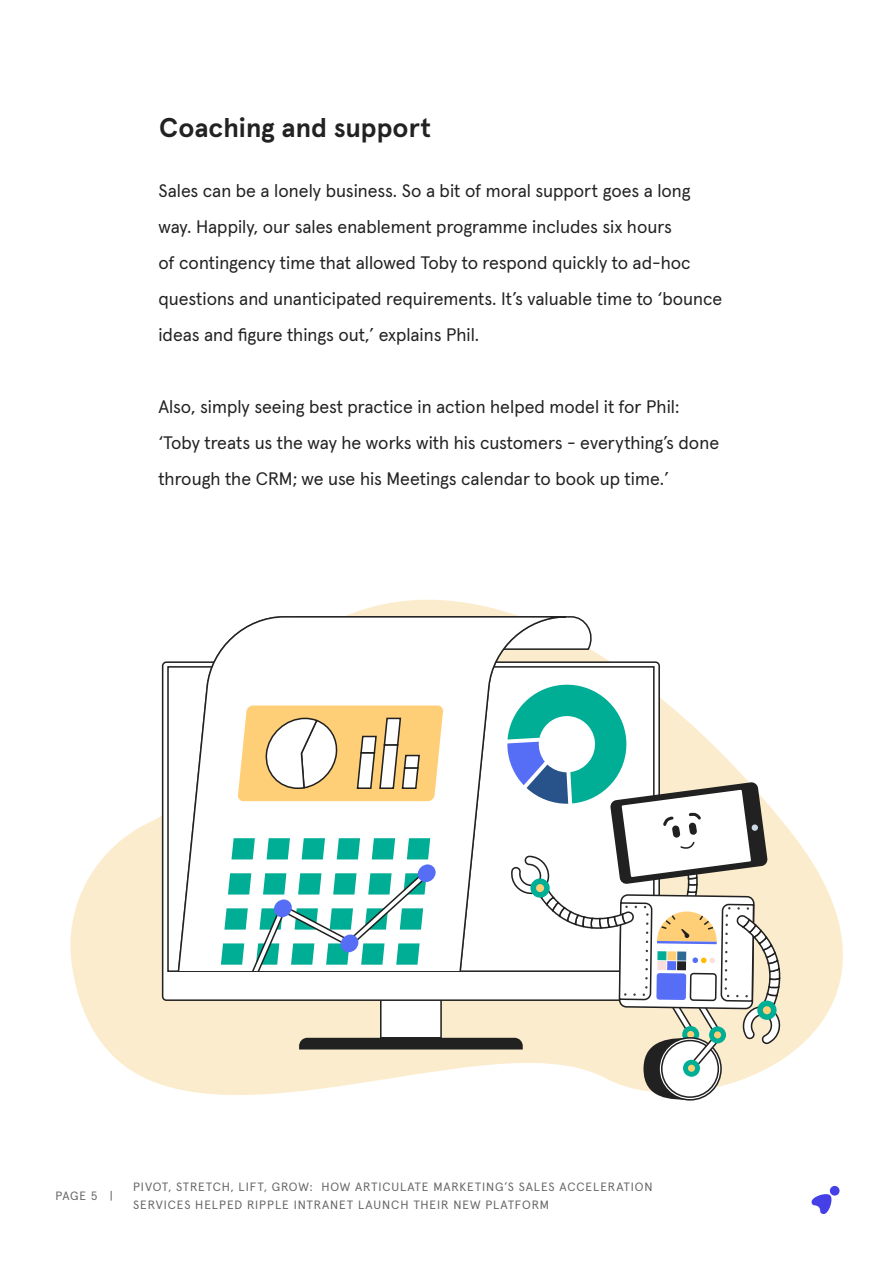
<style>
.page{position:relative;width:893px;height:1263px;background:#fff}
.page>*{position:absolute;margin:0;border:0;box-sizing:border-box;transform-origin:0 0}
.t1{font:700 27px "Apercu Pro";color:#222}
.t2{font:18px/36px "Apercu Pro";color:#222}
.t3{font:12px/18px "Apercu Pro";letter-spacing:.075em;color:#666}
</style>
<div class="page">
<svg style="left:812px;top:1193px;width:22px;height:21px"></svg>
<div style="left:830px;top:1186px;width:9px;height:9px;background:#4540e6;border-radius:50%"></div>
<svg style="left:70px;top:599px;width:773px;height:496px"></svg>
<svg style="left:567px;top:615px;width:29px;height:36px"></svg>
<svg style="left:153px;top:615px;width:414px;height:355px"></svg>
<svg style="left:221px;top:684px;width:560px;height:416px"></svg>
<h1 class="t1" style="left:159px;top:107px;width:273px">Coaching and support</h1>
<p class="t2" style="left:158px;top:171px;width:565px">Sales can be a lonely business. So a bit of moral support goes a long way. Happily, our sales enablement programme includes six hours<br>of contingency time that allowed Toby to respond quickly to ad-hoc questions and unanticipated requirements. It’s valuable time to ‘bounce ideas and figure things out,’ explains Phil.</p>
<p class="t2" style="left:158px;top:387px;width:562px">Also, simply seeing best practice in action helped model it for Phil: ‘Toby treats us the way he works with his customers - everything’s done through the CRM; we use his Meetings calendar to book up time.’</p>
<p class="t3" style="left:56px;top:1186px;width:59px">PAGE 5 |</p>
<p class="t3" style="left:133px;top:1176px;width:521px">PIVOT, STRETCH, LIFT, GROW: HOW ARTICULATE MARKETING’S SALES ACCELERATION<br>SERVICES HELPED RIPPLE INTRANET LAUNCH THEIR NEW PLATFORM</p>
</div>
